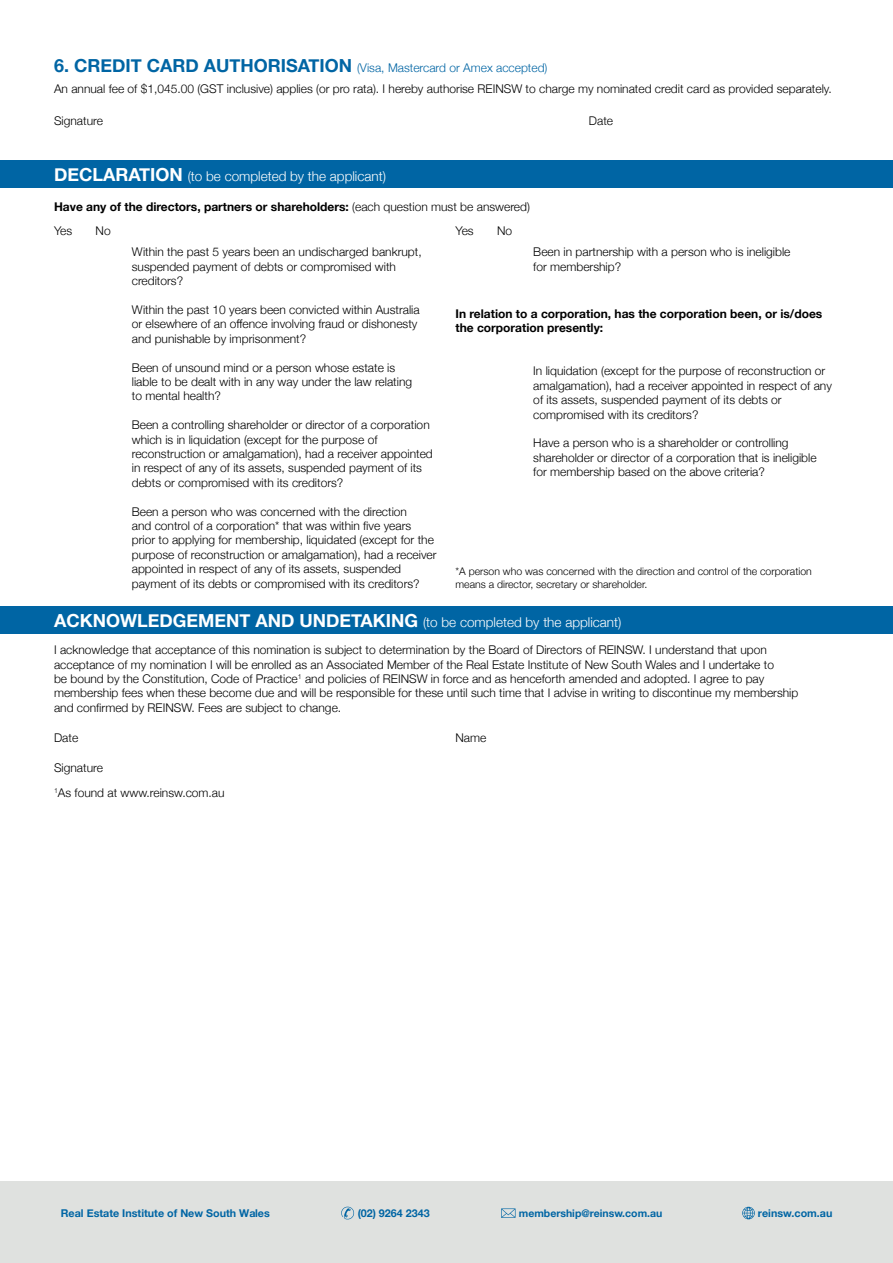
<style>
.page{position:relative;width:893px;height:1263px;background:#fff}
.page>*{position:absolute;margin:0;border:0;box-sizing:border-box;transform-origin:0 0}
.t1{font:300 13.5px "Helvetica Neue";color:#fff}
.t2{font:300 12px/14.4px "Helvetica Neue";color:#000}
.t3{font:700 12px/14.4px "Helvetica Neue";color:#000}
.t4{font:300 12px "Helvetica Neue";color:#0065a4}
.t5{font:700 10.8px "Helvetica Neue";color:#0065a4}
.t6{font:300 10.5px/12.6px "Helvetica Neue";color:#000}
.t7{font:700 10.5px "Helvetica Neue";color:#0065a4}
.s1{font-weight:700;font-size:18px}
.s2{font-weight:300}
</style>
<div class="page">
<div style="left:0;top:1182px;width:893px;height:81px;background:#dfe1df"></div>
<svg style="left:341px;top:1207px;width:13px;height:12px"></svg>
<svg style="left:501px;top:1208px;width:14px;height:10px"></svg>
<svg style="left:742px;top:1207px;width:13px;height:12px"></svg>
<div style="left:0;top:160px;width:893px;height:27px;background:#0065a4"></div>
<div style="left:0;top:606px;width:893px;height:28px;background:#0065a4"></div>
<p class="t4" style="left:54px;top:58px;width:495px"><span class="s1">6. CREDIT CARD AUTHORISATION</span> (Visa, Mastercard or Amex accepted)</p>
<p class="t2" style="left:54px;top:81px;width:779px">An annual fee of $1,045.00 (GST inclusive) applies (or pro rata). I hereby authorise REINSW to charge my nominated credit card as provided separately.</p>
<p class="t2" style="left:54px;top:113px;width:50px">Signature</p>
<p class="t2" style="left:589px;top:113px;width:26px">Date</p>
<p class="t1" style="left:54px;top:165px;width:333px"><span class="s1">DECLARATION</span> (to be completed by the applicant)</p>
<p class="t3" style="left:54px;top:200px;width:477px">Have any of the directors, partners or shareholders: <span class="s2">(each question must be answered)</span></p>
<p class="t2" style="left:54px;top:222px;width:20px">Yes</p>
<p class="t2" style="left:96px;top:222px;width:17px">No</p>
<p class="t2" style="left:455px;top:222px;width:20px">Yes</p>
<p class="t2" style="left:497px;top:222px;width:17px">No</p>
<p class="t2" style="left:132px;top:244px;width:291px">Within the past 5 years been an undischarged bankrupt, suspended payment of debts or compromised with creditors?</p>
<p class="t2" style="left:132px;top:302px;width:289px">Within the past 10 years been convicted within Australia or elsewhere of an offence involving fraud or dishonesty and punishable by imprisonment?</p>
<p class="t2" style="left:132px;top:359px;width:282px">Been of unsound mind or a person whose estate is liable to be dealt with in any way under the law relating to mental health?</p>
<p class="t2" style="left:132px;top:417px;width:303px">Been a controlling shareholder or director of a corporation which is in liquidation (except for the purpose of reconstruction or amalgamation), had a receiver appointed in respect of any of its assets, suspended payment of its debts or compromised with its creditors?</p>
<p class="t2" style="left:132px;top:503px;width:306px">Been a person who was concerned with the direction<br>and control of a corporation* that was within five years prior to applying for membership, liquidated (except for the purpose of reconstruction or amalgamation), had a receiver appointed in respect of any of its assets, suspended payment of its debts or compromised with its creditors?</p>
<p class="t2" style="left:533px;top:244px;width:259px">Been in partnership with a person who is ineligible for membership?</p>
<p class="t3" style="left:455px;top:307px;width:368px">In relation to a corporation, has the corporation been, or is/does the corporation presently:</p>
<p class="t2" style="left:533px;top:363px;width:300px">In liquidation (except for the purpose of reconstruction or amalgamation), had a receiver appointed in respect of any of its assets, suspended payment of its debts or compromised with its creditors?</p>
<p class="t2" style="left:533px;top:435px;width:285px">Have a person who is a shareholder or controlling shareholder or director of a corporation that is ineligible for membership based on the above criteria?</p>
<p class="t6" style="left:455px;top:564px;width:358px">*A person who was concerned with the direction and control of the corporation means a director, secretary or shareholder.</p>
<p class="t1" style="left:54px;top:612px;width:569px"><span class="s1">ACKNOWLEDGEMENT AND UNDETAKING</span> (to be completed by the applicant)</p>
<p class="t2" style="left:54px;top:642px;width:746px">I acknowledge that acceptance of this nomination is subject to determination by the Board of Directors of REINSW. I understand that upon acceptance of my nomination I will be enrolled as an Associated Member of the Real Estate Institute of New South Wales and I undertake to<br>be bound by the Constitution, Code of Practice<sup>1</sup> and policies of REINSW in force and as henceforth amended and adopted. I agree to pay membership fees when these become due and will be responsible for these until such time that I advise in writing to discontinue my membership and confirmed by REINSW. Fees are subject to change.</p>
<p class="t2" style="left:54px;top:729px;width:26px">Date</p>
<p class="t2" style="left:54px;top:759px;width:50px">Signature</p>
<p class="t2" style="left:54px;top:784px;width:172px"><sup>1</sup>As found at www.reinsw.com.au</p>
<p class="t2" style="left:455px;top:729px;width:32px">Name</p>
<p class="t5" style="left:61px;top:1204px;width:210px">Real Estate Institute of New South Wales</p>
<p class="t5" style="left:358px;top:1205px;width:74px">(02) 9264 2343</p>
<p class="t7" style="left:519px;top:1205px;width:145px">membership@reinsw.com.au</p>
<p class="t5" style="left:758px;top:1204px;width:76px">reinsw.com.au</p>
</div>
